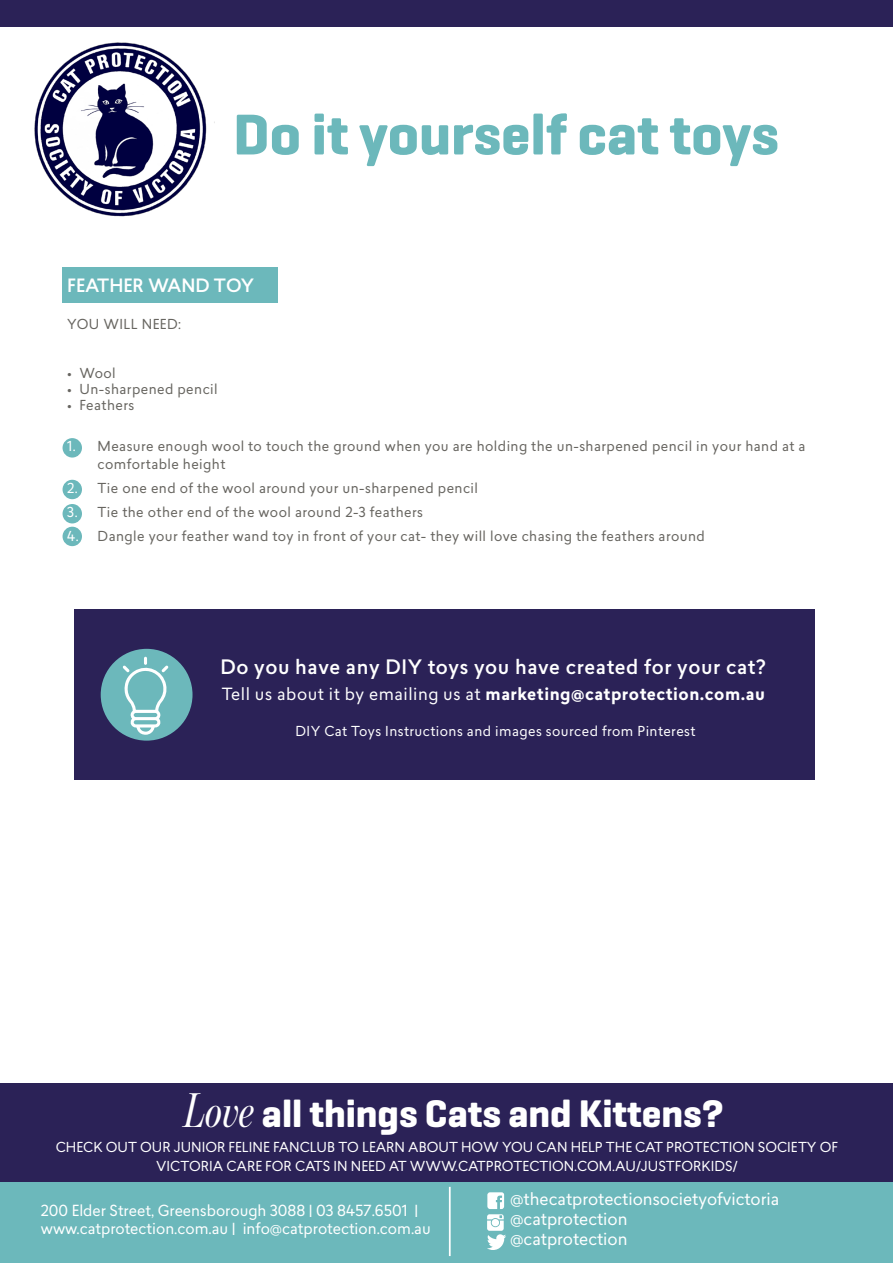
<style>
.page{position:relative;width:893px;height:1263px;background:#fff}
.page>*{position:absolute;margin:0;border:0;box-sizing:border-box;transform-origin:0 0}
.t1{font:700 58.5px "Geogrotesque";color:#6cb8bb}
.t2{font:700 39.15px "Geogrotesque";color:#fff}
.t3{font:500 19.5px "Lasiver";letter-spacing:.03em;color:#fff}
.t4{font:500 18px "Lasiver";color:#fff}
.t5{font:16.5px/19.8px "Lasiver";color:#fff}
.t6{font:700 16.5px "Lasiver";letter-spacing:.03em;color:#fff}
.t7{font:15px/18px "Lasiver";color:#fff}
.t8{font:13.5px/18px "Lasiver";letter-spacing:.03em;color:#676560}
.t9{font:13.5px/19.8px "Lasiver";color:#fff;text-align:center}
.t10{font:13.5px "Lasiver";letter-spacing:.03em;color:#fff}
.s1{color:#fff}
.s2{font-weight:400}
.s3{font-family:"Benton Mod Disp Ex Cond";font-weight:400;font-style:italic;font-size:49.35px}
</style>
<div class="page">
<div style="left:63px;top:438px;width:19px;height:19px;background:#6cb8bb;border-radius:50%"></div>
<div style="left:63px;top:480px;width:19px;height:19px;background:#6cb8bb;border-radius:50%"></div>
<div style="left:63px;top:504px;width:19px;height:19px;background:#6cb8bb;border-radius:50%"></div>
<div style="left:63px;top:527px;width:19px;height:19px;background:#6cb8bb;border-radius:50%"></div>
<div style="left:63px;top:267px;width:215px;height:36px;background:#6cb8bb"></div>
<img style="left:34px;top:42px;width:173px;height:175px">
<div style="left:0;top:1182px;width:893px;height:81px;background:#6cb8bb"></div>
<hr style="left:449px;top:1187px;width:2px;height:69px;background:#fff">
<svg style="left:487px;top:1192px;width:19px;height:58px"></svg>
<div style="left:0;top:1082px;width:893px;height:99px;background:#2b2257"></div>
<div style="left:0;top:0;width:893px;height:27px;background:#2b2257"></div>
<div style="left:74px;top:609px;width:741px;height:170px;background:#2b2257"></div>
<div style="left:101px;top:649px;width:92px;height:92px;background:#6cb8bb;border-radius:50%"></div>
<svg style="left:123px;top:657px;width:45px;height:78px"></svg>
<h1 class="t1" style="left:233px;top:98px;width:547px">Do it yourself cat toys</h1>
<h3 class="t4" style="left:67px;top:272px;width:188px">FEATHER WAND TOY</h3>
<p class="t8" style="left:67px;top:315px;width:115px">YOU WILL NEED:</p>
<p class="t8" style="left:67px;top:364px;width:50px">• Wool</p>
<p class="t8" style="left:67px;top:380px;width:152px">• Un-sharpened pencil</p>
<p class="t8" style="left:67px;top:396px;width:69px">• Feathers</p>
<p class="t8" style="left:98px;top:436px;width:709px;text-indent:-30px"><span class="s1">1.</span> Measure enough wool to touch the ground when you are holding the un-sharpened pencil in your hand at a comfortable height</p>
<p class="t8" style="left:67px;top:478px;width:412px"><span class="s1">2.</span> Tie one end of the wool around your un-sharpened pencil</p>
<p class="t8" style="left:67px;top:502px;width:357px"><span class="s1">3.</span> Tie the other end of the wool around 2-3 feathers</p>
<p class="t8" style="left:67px;top:526px;width:639px"><span class="s1">4.</span> Dangle your feather wand toy in front of your cat- they will love chasing the feathers around</p>
<h3 class="t3" style="left:220px;top:653px;width:547px">Do you have any DIY toys you have created for your cat?</h3>
<p class="t6" style="left:222px;top:682px;width:545px"><span class="s2">Tell us about it by emailing us at</span> marketing@catprotection.com.au</p>
<p class="t10" style="left:295px;top:721px;width:402px">DIY Cat Toys Instructions and images sourced from Pinterest</p>
<h2 class="t2" style="left:185px;top:1089px;width:540px"><span class="s3">Love</span> all things Cats and Kittens?</h2>
<p class="t9" style="left:56px;top:1137px;width:784px">CHECK OUT OUR JUNIOR FELINE FANCLUB TO LEARN ABOUT HOW YOU CAN HELP THE CAT PROTECTION SOCIETY OF<br>VICTORIA CARE FOR CATS IN NEED AT WWW.CATPROTECTION.COM.AU/JUSTFORKIDS/</p>
<p class="t7" style="left:41px;top:1201px;width:391px">200 Elder Street, Greensborough 3088 | 03 8457.6501 | www.catprotection.com.au | info@catprotection.com.au</p>
<p class="t5" style="left:510px;top:1189px;width:271px">@thecatprotectionsocietyofvictoria @catprotection<br>@catprotection</p>
</div>
